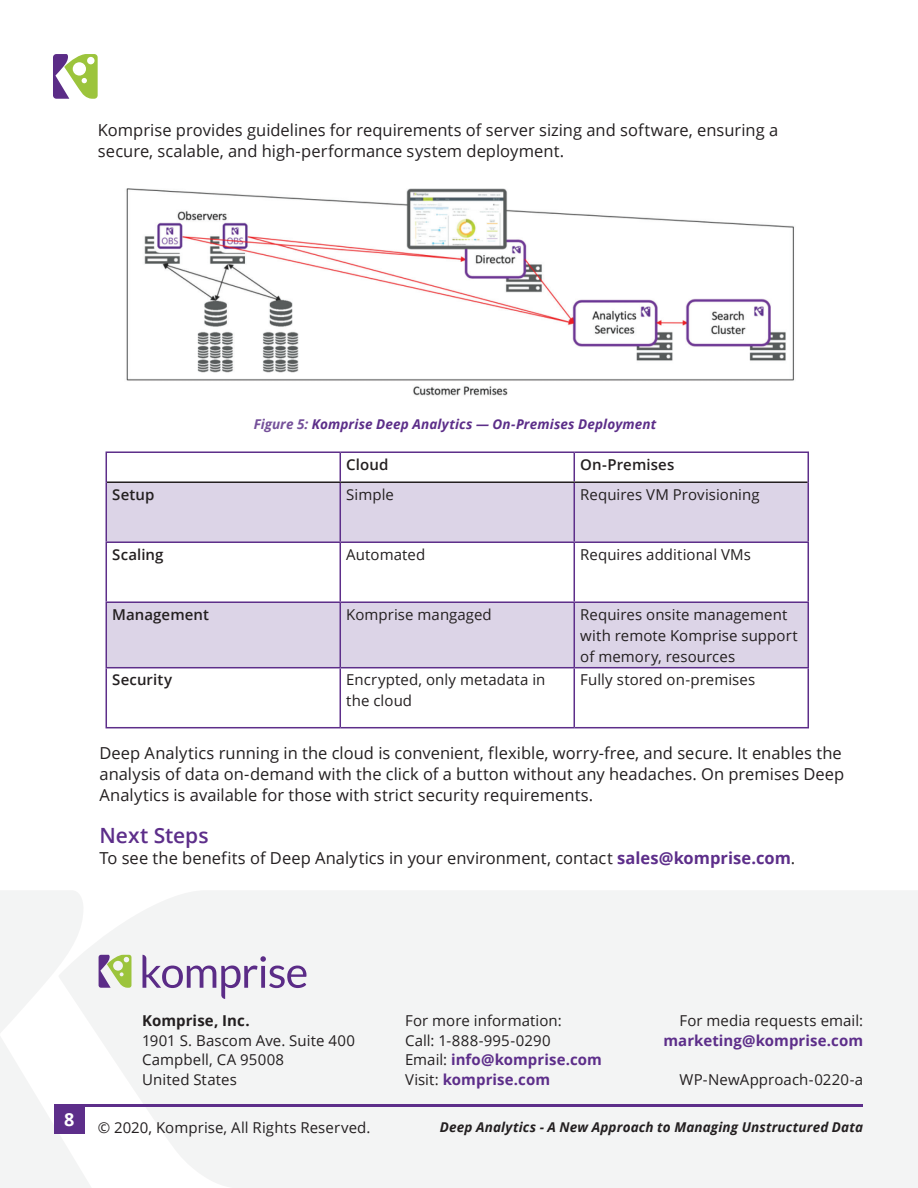
<style>
.page{position:relative;width:918px;height:1188px;background:#fff}
.page>*{position:absolute;margin:0;border:0;box-sizing:border-box;transform-origin:0 0}
.t1{font:600 21px "Open Sans";color:#5d2e8a}
.t2{font:700 18px "Open Sans";color:#fff}
.t3{font:16.5px/21px "Open Sans";color:#231f20}
.t4{font:15px/19.5px "Open Sans";letter-spacing:.005em;color:#231f20}
.t5{font:600 15px "Open Sans";letter-spacing:.005em;color:#231f20}
.t6{font:700 15px "Open Sans";letter-spacing:.005em;color:#5d2e8a}
.t7{font:700 15px "Open Sans";letter-spacing:.005em;color:#231f20}
.t8{font:italic 700 13.5px "Open Sans";letter-spacing:.01em;color:#231f20}
.t9{font:italic 700 13.5px "Open Sans";letter-spacing:.01em;color:#5c2e89}
.s1{color:#75509a}
.s2{font-weight:700;color:#5d2e8a}
</style>
<div class="page">
<svg style="left:0;top:891px;width:58px;height:297px"></svg>
<div style="left:58px;top:891px;width:860px;height:297px;background:#f3f4f4"></div>
<div style="left:54px;top:1104px;width:31px;height:30px;background:#5d2e8a"></div>
<hr style="left:85px;top:1104px;width:778px;height:3px;background:#5d2e8a">
<svg style="left:143px;top:955px;width:163px;height:44px"></svg>
<svg style="left:99px;top:955px;width:32px;height:33px"></svg>
<svg style="left:53px;top:54px;width:45px;height:45px"></svg>
<img style="left:126px;top:188px;width:668px;height:208px">
<div style="left:107px;top:483px;width:701px;height:58px;background:#dcd4e7"></div>
<svg style="left:107px;top:543px;width:701px;height:184px"></svg>
<hr style="left:106px;top:451px;width:234px;height:2px;background:#5d2e8a">
<svg style="left:106px;top:453px;width:1px;height:29px"></svg>
<hr style="left:340px;top:451px;width:234px;height:2px;background:#5d2e8a">
<svg style="left:340px;top:453px;width:1px;height:28px"></svg>
<hr style="left:574px;top:451px;width:235px;height:2px;background:#5d2e8a">
<svg style="left:574px;top:453px;width:1px;height:28px"></svg>
<svg style="left:808px;top:453px;width:1px;height:29px"></svg>
<hr style="left:106px;top:482px;width:1px;height:59px;background:#5d2e8a">
<hr style="left:340px;top:483px;width:1px;height:58px;background:#5d2e8a">
<hr style="left:574px;top:483px;width:1px;height:58px;background:#5d2e8a">
<hr style="left:808px;top:482px;width:1px;height:59px;background:#5d2e8a">
<hr style="left:106px;top:541px;width:234px;height:2px;background:#5d2e8a">
<hr style="left:106px;top:543px;width:1px;height:58px;background:#5d2e8a">
<hr style="left:340px;top:541px;width:234px;height:2px;background:#5d2e8a">
<hr style="left:340px;top:543px;width:1px;height:58px;background:#5d2e8a">
<hr style="left:574px;top:541px;width:235px;height:2px;background:#5d2e8a">
<hr style="left:574px;top:543px;width:1px;height:58px;background:#5d2e8a">
<hr style="left:808px;top:543px;width:1px;height:58px;background:#5d2e8a">
<hr style="left:106px;top:601px;width:234px;height:2px;background:#5d2e8a">
<hr style="left:106px;top:603px;width:1px;height:64px;background:#5d2e8a">
<hr style="left:340px;top:601px;width:234px;height:2px;background:#5d2e8a">
<hr style="left:340px;top:603px;width:1px;height:64px;background:#5d2e8a">
<hr style="left:574px;top:601px;width:235px;height:2px;background:#5d2e8a">
<hr style="left:574px;top:603px;width:1px;height:64px;background:#5d2e8a">
<hr style="left:808px;top:603px;width:1px;height:64px;background:#5d2e8a">
<hr style="left:106px;top:667px;width:234px;height:1px;background:#5d2e8a">
<hr style="left:106px;top:668px;width:1px;height:59px;background:#5d2e8a">
<hr style="left:340px;top:667px;width:234px;height:1px;background:#5d2e8a">
<hr style="left:340px;top:668px;width:1px;height:59px;background:#5d2e8a">
<hr style="left:574px;top:667px;width:235px;height:1px;background:#5d2e8a">
<hr style="left:574px;top:668px;width:1px;height:59px;background:#5d2e8a">
<hr style="left:808px;top:668px;width:1px;height:59px;background:#5d2e8a">
<hr style="left:106px;top:727px;width:234px;height:1px;background:#5d2e8a">
<hr style="left:340px;top:727px;width:234px;height:1px;background:#5d2e8a">
<hr style="left:574px;top:727px;width:235px;height:1px;background:#5d2e8a">
<hr style="left:107px;top:481px;width:233px;height:2px;background:#231f20">
<hr style="left:340px;top:481px;width:234px;height:2px;background:#231f20">
<hr style="left:574px;top:481px;width:234px;height:2px;background:#231f20">
<p class="t3" style="left:98px;top:119px;width:682px">Komprise provides guidelines for requirements of server sizing and software, ensuring a secure, scalable, and high-performance system deployment.</p>
<p class="t9" style="left:254px;top:414px;width:404px"><span class="s1">Figure 5:</span> Komprise Deep Analytics — On-Premises Deployment</p>
<p class="t5" style="left:346px;top:454px;width:44px">Cloud</p>
<p class="t5" style="left:580px;top:454px;width:96px">On-Premises</p>
<p class="t5" style="left:112px;top:484px;width:44px">Setup</p>
<p class="t4" style="left:346px;top:484px;width:49px">Simple</p>
<p class="t4" style="left:580px;top:484px;width:181px">Requires VM Provisioning</p>
<p class="t5" style="left:112px;top:544px;width:53px">Scaling</p>
<p class="t4" style="left:346px;top:544px;width:81px">Automated</p>
<p class="t4" style="left:580px;top:544px;width:172px">Requires additional VMs</p>
<p class="t5" style="left:112px;top:604px;width:98px">Management</p>
<p class="t4" style="left:346px;top:604px;width:147px">Komprise mangaged</p>
<p class="t4" style="left:580px;top:603px;width:219px;line-height:21px">Requires onsite management with remote Komprise support of memory, resources</p>
<p class="t5" style="left:112px;top:669px;width:61px">Security</p>
<p class="t4" style="left:346px;top:669px;width:201px;line-height:21px">Encrypted, only metadata in the cloud</p>
<p class="t4" style="left:580px;top:670px;width:177px">Fully stored on-premises</p>
<p class="t3" style="left:99px;top:742px;width:746px">Deep Analytics running in the cloud is convenient, flexible, worry-free, and secure. It enables the analysis of data on-demand with the click of a button without any headaches. On premises Deep<br>Analytics is available for those with strict security requirements.</p>
<p class="t1" style="left:99px;top:821px;width:111px">Next Steps</p>
<p class="t3" style="left:99px;top:847px;width:697px">To see the benefits of Deep Analytics in your environment, contact <span class="s2">sales@komprise.com</span>.</p>
<p class="t2" style="left:64px;top:1107px;width:12px">8</p>
<p class="t7" style="left:142px;top:1010px;width:109px">Komprise, Inc.</p>
<p class="t4" style="left:142px;top:1030px;width:214px">1901 S. Bascom Ave. Suite 400<br>Campbell, CA 95008<br>United States</p>
<p class="t4" style="left:405px;top:1011px;width:198px">For more information:<br>Call: 1-888-995-0290<br>Email: <span class="s2">info@komprise.com<br></span>Visit: <span class="s2">komprise.com</span></p>
<p class="t4" style="left:679px;top:1011px;width:185px">For media requests email:</p>
<p class="t6" style="left:664px;top:1030px;width:201px">marketing@komprise.com</p>
<p class="t4" style="left:680px;top:1069px;width:185px">WP-NewApproach-0220-a</p>
<p class="t4" style="left:98px;top:1118px;width:274px">© 2020, Komprise, All Rights Reserved.</p>
<p class="t8" style="left:440px;top:1118px;width:425px">Deep Analytics - A New Approach to Managing Unstructured Data</p>
</div>
